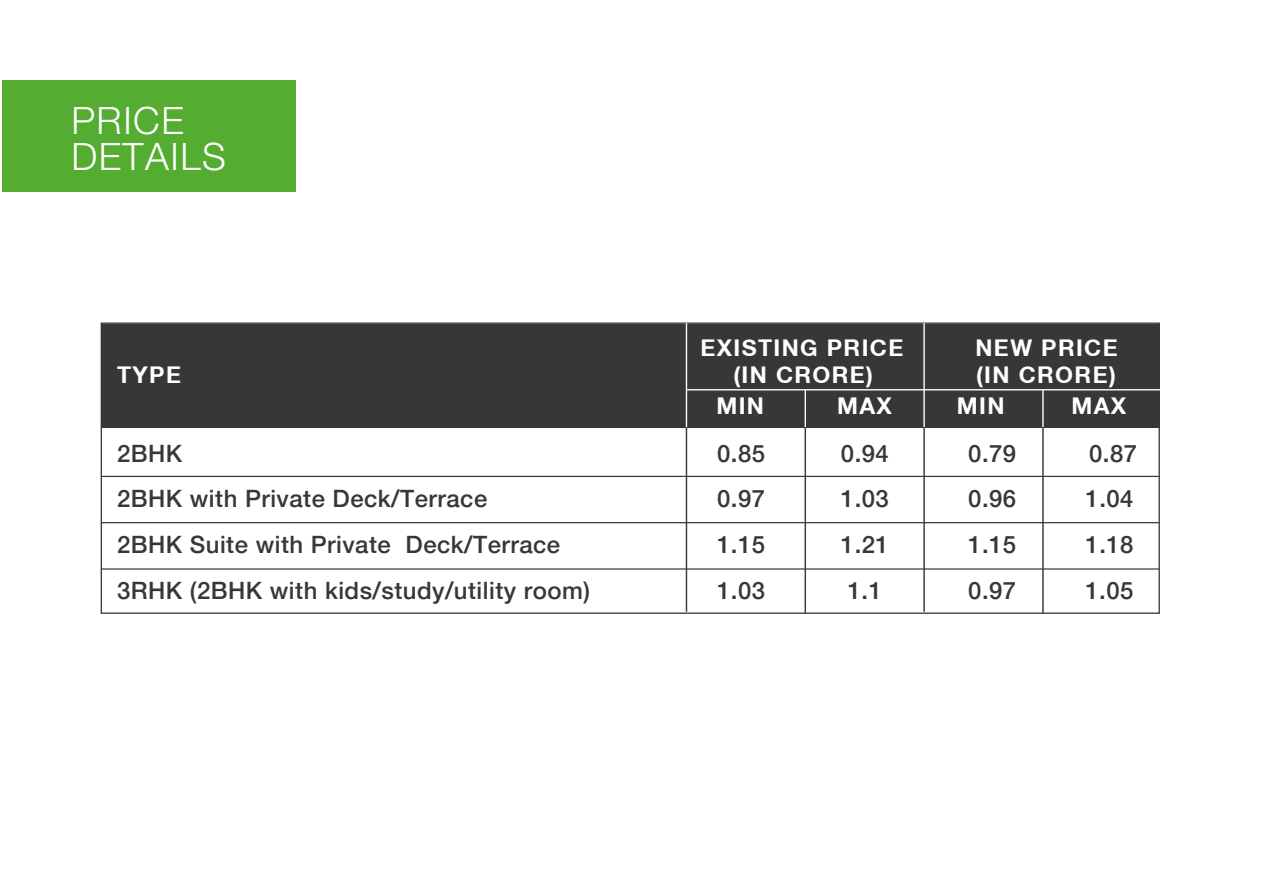
<style>
.page{position:relative;width:1263px;height:893px;background:#fff}
.page>*{position:absolute;margin:0;border:0;box-sizing:border-box;transform-origin:0 0}
.t1{font:300 37.8px/36.3px "Helvetica Neue LT Std";letter-spacing:.04em;color:#fff}
.t2{font:500 23.85px "Helvetica Neue LT";letter-spacing:.02em;color:#373737}
.t3{font:700 23.1px "Helvetica Neue CE";letter-spacing:.06em;color:#fff}
</style>
<div class="page">
<div style="left:2px;top:80px;width:294px;height:112px;background:#54ad30"></div>
<div style="left:101px;top:324px;width:1059px;height:103px;background:#373737"></div>
<hr style="left:804px;top:390px;width:2px;height:223px;background:#373737">
<hr style="left:101px;top:476px;width:1058px;height:1px;background:#373737">
<hr style="left:101px;top:522px;width:1058px;height:1px;background:#373737">
<hr style="left:101px;top:568px;width:1058px;height:2px;background:#373737">
<hr style="left:686px;top:324px;width:1px;height:288px;background:#373737">
<hr style="left:686px;top:323px;width:1px;height:104px;background:#fff">
<hr style="left:923px;top:324px;width:2px;height:288px;background:#373737">
<hr style="left:923px;top:323px;width:2px;height:104px;background:#fff">
<hr style="left:686px;top:389px;width:238px;height:1px;background:#fff">
<hr style="left:805px;top:390px;width:1px;height:37px;background:#fff">
<hr style="left:1042px;top:390px;width:2px;height:223px;background:#373737">
<hr style="left:924px;top:389px;width:238px;height:1px;background:#fff">
<hr style="left:1042px;top:390px;width:2px;height:37px;background:#fff">
<h1 class="t1" style="left:71px;top:101px;width:156px">PRICE<br>DETAILS</h1>
<p class="t3" style="left:700px;top:333px;width:204px">EXISTING PRICE</p>
<p class="t3" style="left:975px;top:333px;width:144px">NEW PRICE</p>
<p class="t3" style="left:117px;top:361px;width:65px">TYPE</p>
<p class="t3" style="left:733px;top:361px;width:141px">(IN CRORE)</p>
<p class="t3" style="left:976px;top:361px;width:141px">(IN CRORE)</p>
<p class="t3" style="left:716px;top:392px;width:49px">MIN</p>
<p class="t3" style="left:837px;top:392px;width:56px">MAX</p>
<p class="t3" style="left:957px;top:392px;width:49px">MIN</p>
<p class="t3" style="left:1071px;top:392px;width:56px">MAX</p>
<p class="t2" style="left:117px;top:439px;width:67px">2BHK</p>
<p class="t2" style="left:717px;top:439px;width:49px">0.85</p>
<p class="t2" style="left:841px;top:439px;width:49px">0.94</p>
<p class="t2" style="left:968px;top:439px;width:49px">0.79</p>
<p class="t2" style="left:1089px;top:439px;width:49px">0.87</p>
<p class="t2" style="left:117px;top:485px;width:372px">2BHK with Private Deck/Terrace</p>
<p class="t2" style="left:717px;top:485px;width:49px">0.97</p>
<p class="t2" style="left:841px;top:485px;width:49px">1.03</p>
<p class="t2" style="left:968px;top:485px;width:49px">0.96</p>
<p class="t2" style="left:1085px;top:485px;width:49px">1.04</p>
<p class="t2" style="left:117px;top:530px;width:445px">2BHK Suite with Private Deck/Terrace</p>
<p class="t2" style="left:717px;top:530px;width:49px">1.15</p>
<p class="t2" style="left:841px;top:530px;width:49px">1.21</p>
<p class="t2" style="left:968px;top:530px;width:49px">1.15</p>
<p class="t2" style="left:1085px;top:530px;width:49px">1.18</p>
<p class="t2" style="left:117px;top:576px;width:474px">3RHK (2BHK with kids/study/utility room)</p>
<p class="t2" style="left:717px;top:576px;width:49px">1.03</p>
<p class="t2" style="left:848px;top:576px;width:36px">1.1</p>
<p class="t2" style="left:968px;top:576px;width:49px">0.97</p>
<p class="t2" style="left:1085px;top:576px;width:49px">1.05</p>
</div>
